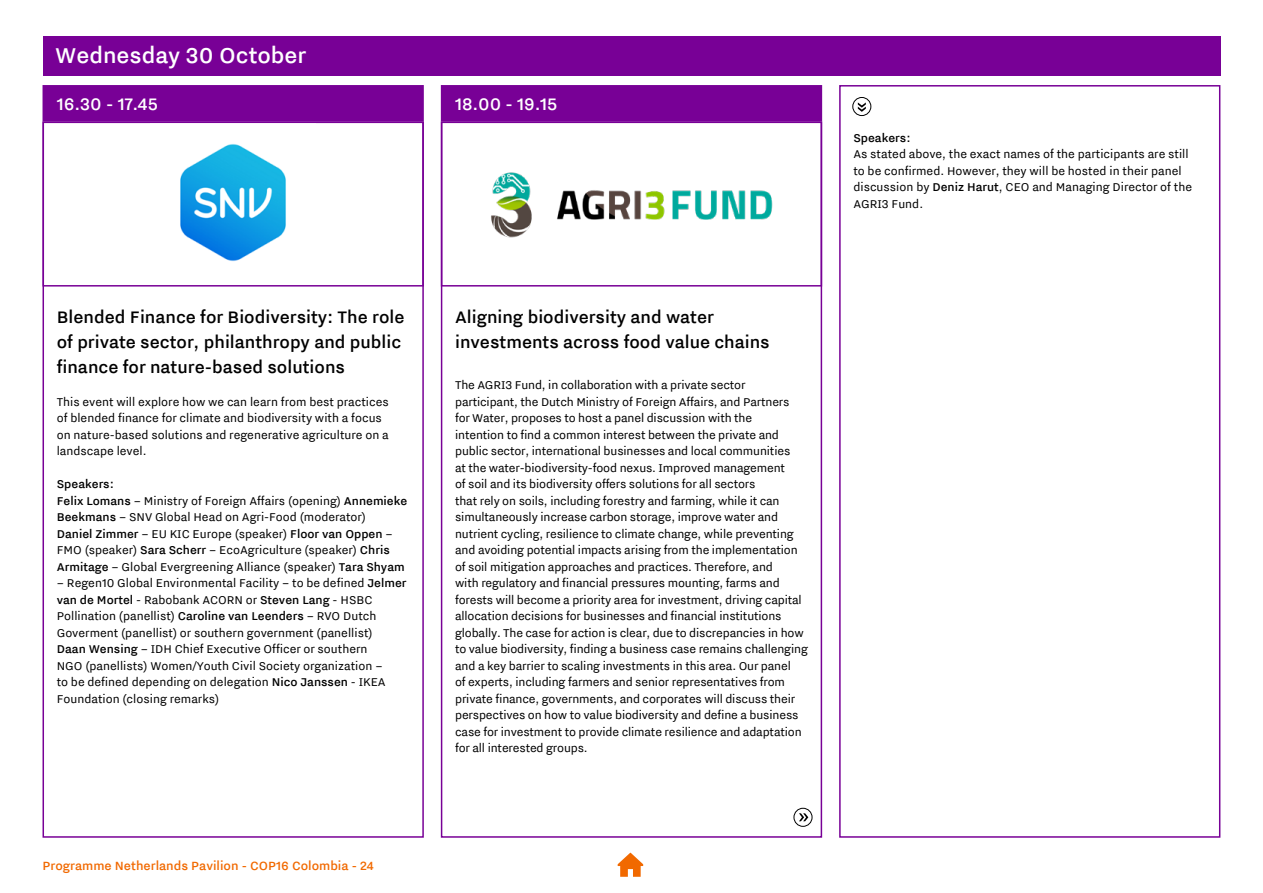
<style>
.page{position:relative;width:1263px;height:893px;background:#fff}
.page>*{position:absolute;margin:0;border:0;box-sizing:border-box;transform-origin:0 0}
._1__date_-_white{font:500 27px "NL Nitti Grotesk";color:#fff}
._2__heading_-_orange{font:500 21px/24.8px "NL Nitti Grotesk";color:#000}
._1__time_-_white{font:500 21px "NL Nitti Grotesk";color:#fff}
.t1{font:500 15px "NL Nitti Grotesk";color:#f16900}
._2__heading_-_orange-2{font:14.25px/16.5px "NL Nitti Grotesk";letter-spacing:-.01em;color:#000}
._4__names{font:14.25px/16.5px "NL Nitti Grotesk";color:#000}
._4__names-2{font:500 14.25px "NL Nitti Grotesk";color:#000}
.s1{font-weight:500}
</style>
<div class="page">
<svg style="left:618px;top:853px;width:25px;height:24px"></svg>
<div style="left:839px;top:85px;width:381px;height:753px;border:2px solid #780096"></div>
<div style="left:43px;top:36px;width:1177px;height:40px;background:#780096"></div>
<div style="left:852px;top:97px;width:19px;height:19px;border:1px solid #000;border-radius:50%"></div>
<svg style="left:858px;top:102px;width:8px;height:10px"></svg>
<div style="left:442px;top:86px;width:379px;height:35px;background:#780096"></div>
<div style="left:441px;top:85px;width:381px;height:37px;border:2px solid #780096"></div>
<img style="left:491px;top:172px;width:282px;height:66px">
<div style="left:441px;top:122px;width:381px;height:165px;border:2px solid #780096"></div>
<div style="left:794px;top:808px;width:18px;height:19px;border:1px solid #000;border-radius:50%"></div>
<svg style="left:799px;top:813px;width:9px;height:8px"></svg>
<div style="left:43px;top:86px;width:380px;height:35px;background:#780096"></div>
<div style="left:43px;top:85px;width:381px;height:37px;border:2px solid #780096"></div>
<img style="left:180px;top:144px;width:106px;height:117px">
<div style="left:43px;top:122px;width:381px;height:165px;border:2px solid #780096"></div>
<p class="_1__date_-_white" style="left:55px;top:40px;width:253px">Wednesday 30 October</p>
<p class="_1__time_-_white" style="left:57px;top:92px;width:102px">16.30 - 17.45</p>
<p class="_2__heading_-_orange" style="left:57px;top:304px;width:349px">Blended Finance for Biodiversity: The role of private sector, philanthropy and public finance for nature-based solutions</p>
<p class="_2__heading_-_orange-2" style="left:57px;top:393px;width:334px">This event will explore how we can learn from best practices of blended finance for climate and biodiversity with a focus on nature-based solutions and regenerative agriculture on a landscape level.</p>
<p class="_4__names-2" style="left:57px;top:476px;width:59px">Speakers:</p>
<p class="_4__names" style="left:57px;top:492px;width:352px"><span class="s1">Felix Lomans</span> – Ministry of Foreign Affairs (opening) <span class="s1">Annemieke Beekmans</span> – SNV Global Head on Agri-Food (moderator)<br><span class="s1">Daniel Zimmer</span> – EU KIC Europe (speaker) <span class="s1">Floor van Oppen</span> – FMO (speaker) <span class="s1">Sara Scherr</span> – EcoAgriculture (speaker) <span class="s1">Chris Armitage</span> – Global Evergreening Alliance (speaker) <span class="s1">Tara Shyam</span></p>
<p class="_4__names" style="left:57px;top:574px;width:351px">– Regen10 Global Environmental Facility – to be defined <span class="s1">Jelmer van de Mortel</span> - Rabobank ACORN or <span class="s1">Steven Lang</span> - HSBC Pollination (panellist) <span class="s1">Caroline van Leenders</span> – RVO Dutch Goverment (panellist) or southern government (panellist)<br><span class="s1">Daan Wensing</span> – IDH Chief Executive Officer or southern<br>NGO (panellists) Women/Youth Civil Society organization –<br>to be defined depending on delegation <span class="s1">Nico Janssen</span> - IKEA Foundation (closing remarks)</p>
<p class="t1" style="left:43px;top:857px;width:333px">Programme Netherlands Pavilion - COP16 Colombia - 24</p>
<p class="_1__time_-_white" style="left:455px;top:92px;width:104px">18.00 - 19.15</p>
<p class="_2__heading_-_orange" style="left:455px;top:304px;width:316px">Aligning biodiversity and water investments across food value chains</p>
<p class="_2__heading_-_orange-2" style="left:455px;top:376px;width:354px">The AGRI3 Fund, in collaboration with a private sector participant, the Dutch Ministry of Foreign Affairs, and Partners for Water, proposes to host a panel discussion with the<br>intention to find a common interest between the private and public sector, international businesses and local communities<br>at the water-biodiversity-food nexus. Improved management<br>of soil and its biodiversity offers solutions for all sectors<br>that rely on soils, including forestry and farming, while it can simultaneously increase carbon storage, improve water and nutrient cycling, resilience to climate change, while preventing and avoiding potential impacts arising from the implementation of soil mitigation approaches and practices. Therefore, and<br>with regulatory and financial pressures mounting, farms and forests will become a priority area for investment, driving capital allocation decisions for businesses and financial institutions globally. The case for action is clear, due to discrepancies in how to value biodiversity, finding a business case remains challenging and a key barrier to scaling investments in this area. Our panel<br>of experts, including farmers and senior representatives from private finance, governments, and corporates will discuss their perspectives on how to value biodiversity and define a business case for investment to provide climate resilience and adaptation for all interested groups.</p>
<p class="_4__names-2" style="left:853px;top:129px;width:59px">Speakers:</p>
<p class="_4__names" style="left:853px;top:145px;width:340px">As stated above, the exact names of the participants are still to be confirmed. However, they will be hosted in their panel discussion by <span class="s1">Deniz Harut</span>, CEO and Managing Director of the AGRI3 Fund.</p>
</div>
